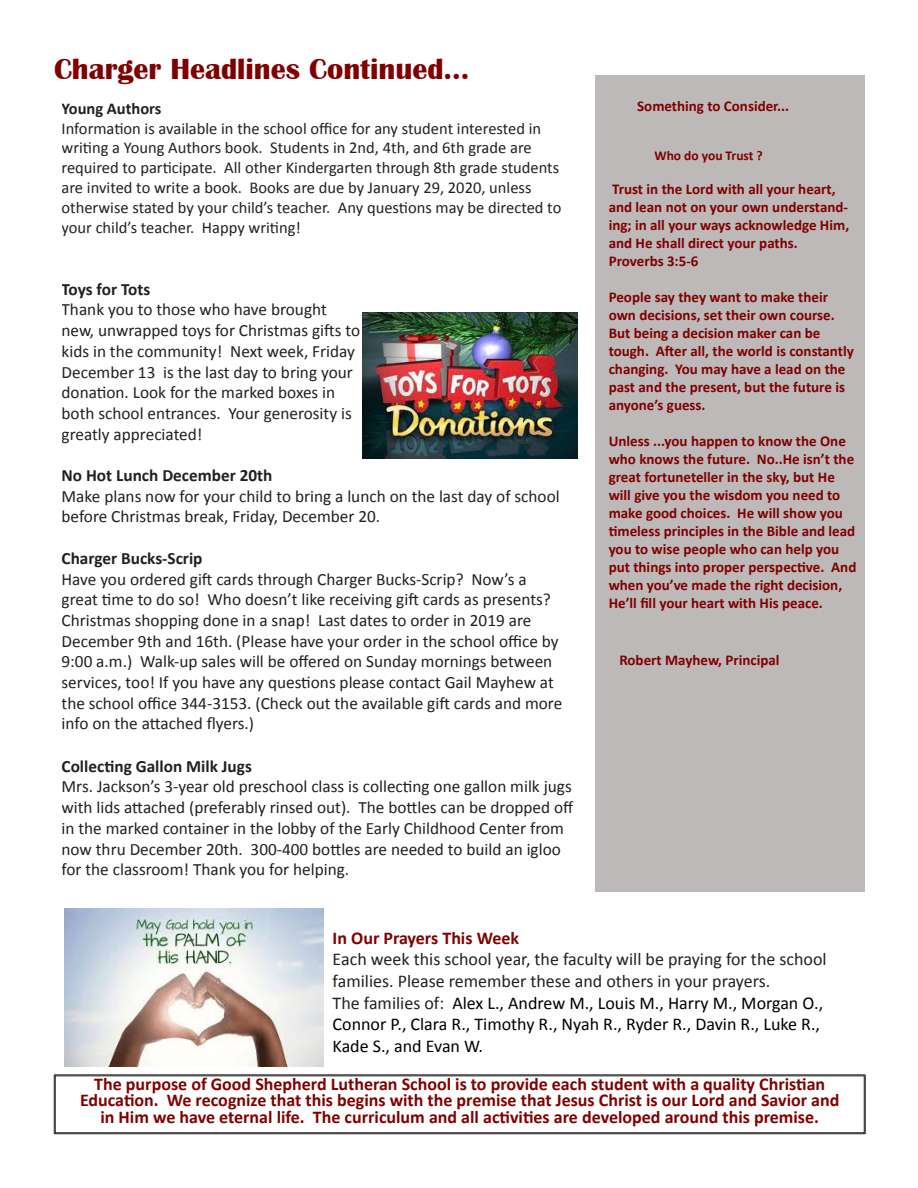
<style>
.page{position:relative;width:918px;height:1188px;background:#fff}
.page>*{position:absolute;margin:0;border:0;box-sizing:border-box;transform-origin:0 0}
.t1{font:700 30px "Britannic";color:#800000}
.t2{font:18px/21.6px "Calibri";color:#231f20}
.t3{font:700 18px/16.5px "Calibri";color:#800000;text-align:center}
.t4{font:17.25px/20.7px "Calibri";color:#231f20}
.t5{font:700 17.25px "Calibri";color:#231f20}
.t6{font:16.5px/19.8px "Calibri";color:#231f20}
.t7{font:700 16.5px "Calibri";color:#231f20}
.t8{font:700 15px/18px "Calibri";color:#800000}
.t9{font:700 13.5px "Calibri";color:#800000}
.s1{font-weight:700}
.s2{font-weight:700;color:#800000}
.s3{color:#000}
</style>
<div class="page">
<div style="left:595px;top:76px;width:270px;height:816px;background:#bdb9b9"></div>
<div style="left:54px;top:1075px;width:811px;height:59px;border:1px solid #231f20"></div>
<div style="left:55px;top:1076px;width:810px;height:57px;border:1px solid #231f20"></div>
<img style="left:65px;top:909px;width:259px;height:158px">
<img style="left:363px;top:312px;width:215px;height:146px">
<p class="t1" style="left:54px;top:52px;width:417px">Charger Headlines Continued...</p>
<p class="t7" style="left:62px;top:98px;width:101px">Young Authors</p>
<p class="t6" style="left:62px;top:118px;width:501px">Information is available in the school office for any student interested in writing a Young Authors book. Students in 2nd, 4th, and 6th grade are required to participate. All other Kindergarten through 8th grade students are invited to write a book. Books are due by January 29, 2020, unless otherwise stated by your child’s teacher. Any questions may be directed to your child’s teacher. Happy writing!</p>
<p class="t5" style="left:62px;top:278px;width:90px">Toys for Tots</p>
<p class="t4" style="left:62px;top:299px;width:300px">Thank you to those who have brought new, unwrapped toys for Christmas gifts to kids in the community! Next week, Friday December 13 is the last day to bring your donation. Look for the marked boxes in both school entrances. Your generosity is greatly appreciated!</p>
<p class="t5" style="left:62px;top:464px;width:212px">No Hot Lunch December 20th</p>
<p class="t4" style="left:62px;top:486px;width:500px">Make plans now for your child to bring a lunch on the last day of school before Christmas break, Friday, December 20.</p>
<p class="t4" style="left:62px;top:548px;width:502px"><span class="s1">Charger Bucks-Scrip<br></span>Have you ordered gift cards through Charger Bucks-Scrip? Now’s a great time to do so! Who doesn’t like receiving gift cards as presents?<br>Christmas shopping done in a snap! Last dates to order in 2019 are December 9th and 16th. (Please have your order in the school office by 9:00 a.m.) Walk-up sales will be offered on Sunday mornings between services, too! If you have any questions please contact Gail Mayhew at the school office 344-3153. (Check out the available gift cards and more info on the attached flyers.)</p>
<p class="t5" style="left:62px;top:755px;width:192px">Collecting Gallon Milk Jugs</p>
<p class="t4" style="left:62px;top:776px;width:513px">Mrs. Jackson’s 3-year old preschool class is collecting one gallon milk jugs with lids attached (preferably rinsed out). The bottles can be dropped off in the marked container in the lobby of the Early Childhood Center from now thru December 20th. 300-400 bottles are needed to build an igloo for the classroom! Thank you for helping.</p>
<p class="t8" style="left:637px;top:97px;width:154px">Something to Consider...</p>
<p class="t9" style="left:654px;top:146px;width:110px">Who do you Trust ?</p>
<p class="t8" style="left:609px;top:180px;width:242px">Trust in the Lord with all your heart, and lean not on your own understand&shy;ing; in all your ways acknowledge Him, and He shall direct your paths.</p>
<p class="t8" style="left:609px;top:252px;width:91px">Proverbs 3:5-6</p>
<p class="t8" style="left:609px;top:288px;width:247px">People say they want to make their own decisions, set their own course.<br>But being a decision maker can be tough. After all, the world is constantly changing. You may have a lead on the past and the present, but the future is anyone’s guess.</p>
<p class="t8" style="left:609px;top:432px;width:249px">Unless ...you happen to know the One who knows the future. No..He isn’t the great fortuneteller in the sky, but He will give you the wisdom you need to make good choices. He will show you timeless principles in the Bible and lead you to wise people who can help you put things into proper perspective. And when you’ve made the right decision, He’ll fill your heart with His peace.</p>
<p class="t8" style="left:619px;top:651px;width:162px">Robert Mayhew, Principal</p>
<p class="t2" style="left:333px;top:927px;width:496px"><span class="s2">In Our Prayers This Week<br></span>Each week this school year, the faculty will be praying for the school families. Please remember these and others in your prayers.<br>The families of: <span class="s3">Alex L., Andrew M., Louis M., Harry M., Morgan O., Connor P., Clara R., Timothy R., Nyah R., Ryder R., Davin R., Luke R., Kade S., and Evan W.</span></p>
<p class="t3" style="left:80px;top:1075px;width:761px">The purpose of Good Shepherd Lutheran School is to provide each student with a quality Christian<br>Education. We recognize that this begins with the premise that Jesus Christ is our Lord and Savior and in Him we have eternal life. The curriculum and all activities are developed around this premise.</p>
</div>
